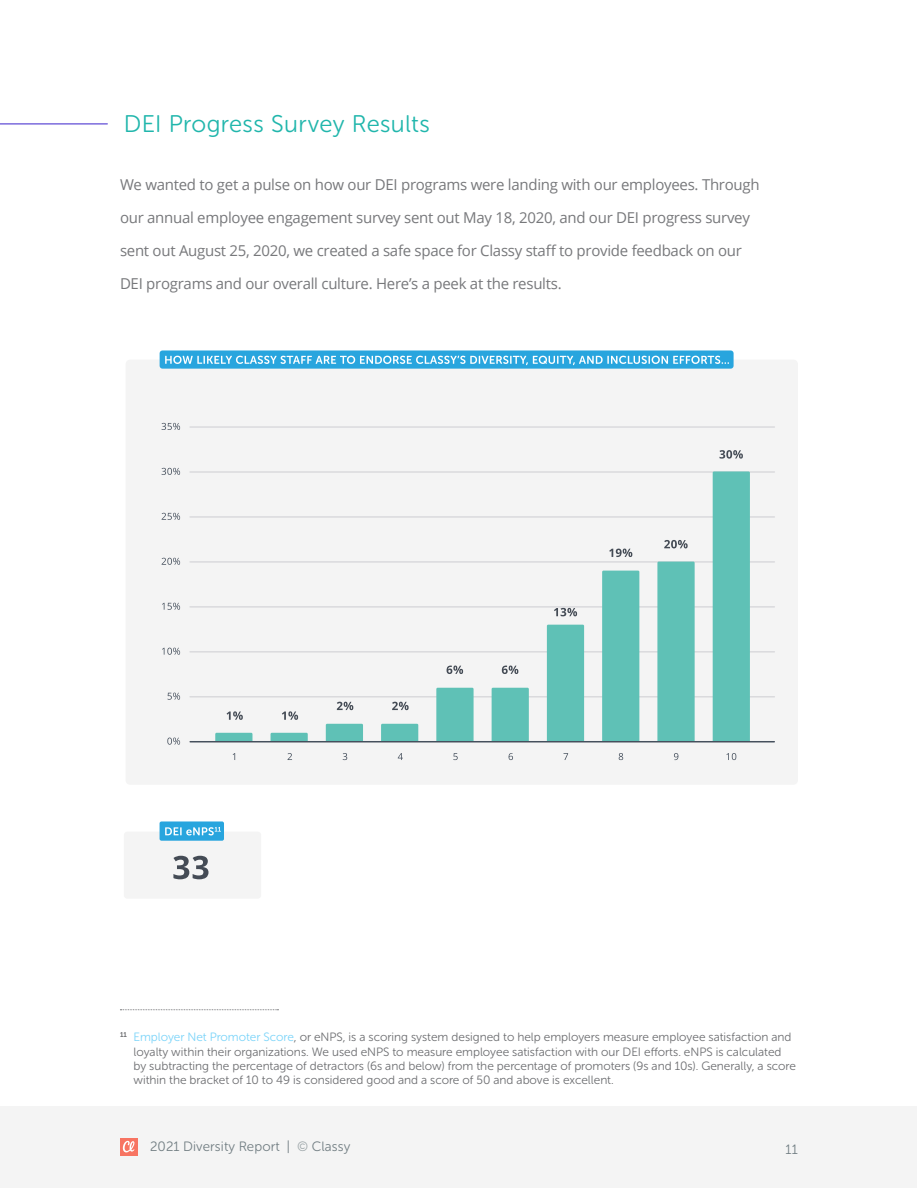
<style>
.page{position:relative;width:918px;height:1188px;background:#fff}
.page>*{position:absolute;margin:0;border:0;box-sizing:border-box;transform-origin:0 0}
.t1{font:24px "Museo Sans Rounded 300";letter-spacing:.015em;color:#21b6ac}
.t2{font:15px "Open Sans";letter-spacing:-.02em;color:#77787b}
.t3{font:13.5px "Museo Sans Rounded 300";letter-spacing:.01em;color:#727e83}
.t4{font:12px/14.4px "Museo Sans Rounded 300";color:#6d6e71}
.s1{color:#7bd4f9}
.s2{color:#9ca5a8}
</style>
<div class="page">
<div style="left:1px;top:1106px;width:916px;height:82px;background:#f4f4f4"></div>
<div style="left:120px;top:1138px;width:18px;height:18px;background:#f77462"></div>
<svg style="left:123px;top:1141px;width:12px;height:11px"></svg>
<svg style="left:120px;top:1009px;width:159px;height:1px"></svg>
<div style="left:124px;top:832px;width:137px;height:67px;background:#f4f4f4;border-radius:3px"></div>
<svg style="left:173px;top:856px;width:36px;height:23px"></svg>
<div style="left:160px;top:821px;width:64px;height:20px;background:#28a5de;border-radius:2px"></div>
<svg style="left:165px;top:827px;width:56px;height:8px"></svg>
<div style="left:126px;top:360px;width:672px;height:425px;background:#f4f4f4;border-radius:5px"></div>
<div style="left:160px;top:350px;width:574px;height:19px;background:#28a5de;border-radius:3px"></div>
<svg style="left:165px;top:356px;width:564px;height:9px"></svg>
<hr style="left:189px;top:471px;width:586px;height:2px;background:#dadadd">
<hr style="left:189px;top:696px;width:586px;height:2px;background:#dadadd">
<hr style="left:189px;top:651px;width:586px;height:2px;background:#dadadd">
<hr style="left:189px;top:606px;width:586px;height:2px;background:#dadadd">
<hr style="left:189px;top:561px;width:586px;height:2px;background:#dadadd">
<hr style="left:189px;top:516px;width:586px;height:2px;background:#dadadd">
<hr style="left:189px;top:426px;width:586px;height:2px;background:#dadadd">
<svg style="left:227px;top:711px;width:16px;height:9px"></svg>
<svg style="left:215px;top:733px;width:37px;height:8px"></svg>
<svg style="left:288px;top:753px;width:4px;height:7px"></svg>
<svg style="left:282px;top:711px;width:16px;height:9px"></svg>
<svg style="left:271px;top:733px;width:37px;height:8px"></svg>
<svg style="left:343px;top:753px;width:4px;height:7px"></svg>
<svg style="left:337px;top:702px;width:16px;height:8px"></svg>
<svg style="left:326px;top:724px;width:37px;height:17px"></svg>
<svg style="left:398px;top:753px;width:5px;height:7px"></svg>
<svg style="left:392px;top:702px;width:17px;height:8px"></svg>
<svg style="left:381px;top:724px;width:37px;height:17px"></svg>
<svg style="left:453px;top:753px;width:5px;height:7px"></svg>
<svg style="left:447px;top:666px;width:16px;height:8px"></svg>
<div style="left:436px;top:688px;width:38px;height:53px;background:#5fc1b6"></div>
<svg style="left:509px;top:753px;width:4px;height:7px"></svg>
<svg style="left:502px;top:666px;width:16px;height:8px"></svg>
<div style="left:492px;top:688px;width:37px;height:53px;background:#5fc1b6"></div>
<svg style="left:564px;top:753px;width:4px;height:7px"></svg>
<svg style="left:554px;top:608px;width:23px;height:8px"></svg>
<div style="left:547px;top:625px;width:37px;height:116px;background:#5fc1b6"></div>
<svg style="left:619px;top:753px;width:4px;height:7px"></svg>
<svg style="left:609px;top:549px;width:23px;height:8px"></svg>
<div style="left:602px;top:571px;width:37px;height:170px;background:#5fc1b6"></div>
<svg style="left:674px;top:753px;width:4px;height:7px"></svg>
<svg style="left:664px;top:540px;width:24px;height:8px"></svg>
<div style="left:657px;top:562px;width:38px;height:179px;background:#5fc1b6"></div>
<svg style="left:726px;top:753px;width:10px;height:7px"></svg>
<svg style="left:720px;top:450px;width:23px;height:9px"></svg>
<div style="left:713px;top:471px;width:37px;height:270px;background:#5fc1b6"></div>
<hr style="left:190px;top:741px;width:584px;height:1px;background:#46505d">
<svg style="left:168px;top:693px;width:12px;height:7px"></svg>
<svg style="left:167px;top:738px;width:13px;height:7px"></svg>
<svg style="left:162px;top:648px;width:18px;height:7px"></svg>
<svg style="left:162px;top:603px;width:18px;height:7px"></svg>
<svg style="left:162px;top:558px;width:18px;height:7px"></svg>
<svg style="left:162px;top:513px;width:18px;height:7px"></svg>
<svg style="left:162px;top:468px;width:18px;height:7px"></svg>
<svg style="left:162px;top:423px;width:18px;height:7px"></svg>
<hr style="left:0;top:123px;width:107px;height:2px;background:#7b6bdd">
<h1 class="t1" style="left:124px;top:111px;width:308px">DEI Progress Survey Results</h1>
<p class="t2" style="left:120px;top:174px;width:641px">We wanted to get a pulse on how our DEI programs were landing with our employees. Through</p>
<p class="t2" style="left:120px;top:207px;width:632px">our annual employee engagement survey sent out May 18, 2020, and our DEI progress survey</p>
<p class="t2" style="left:120px;top:240px;width:624px">sent out August 25, 2020, we created a safe space for Classy staff to provide feedback on our</p>
<p class="t2" style="left:120px;top:273px;width:443px">DEI programs and our overall culture. Here’s a peek at the results.</p>
<p class="t4" style="left:134px;top:1030px;width:664px;text-indent:-14px"><sup>11</sup> <span class="s1">Employer Net Promoter Score</span>, or eNPS, is a scoring system designed to help employers measure employee satisfaction and loyalty within their organizations. We used eNPS to measure employee satisfaction with our DEI efforts. eNPS is calculated by subtracting the percentage of detractors (6s and below) from the percentage of promoters (9s and 10s). Generally, a score within the bracket of 10 to 49 is considered good and a score of 50 and above is excellent.</p>
<p class="t3" style="left:150px;top:1139px;width:202px">2021 Diversity Report | <span class="s2">©</span> Classy</p>
<p class="t3" style="left:786px;top:1142px;width:14px">11</p>
</div>
